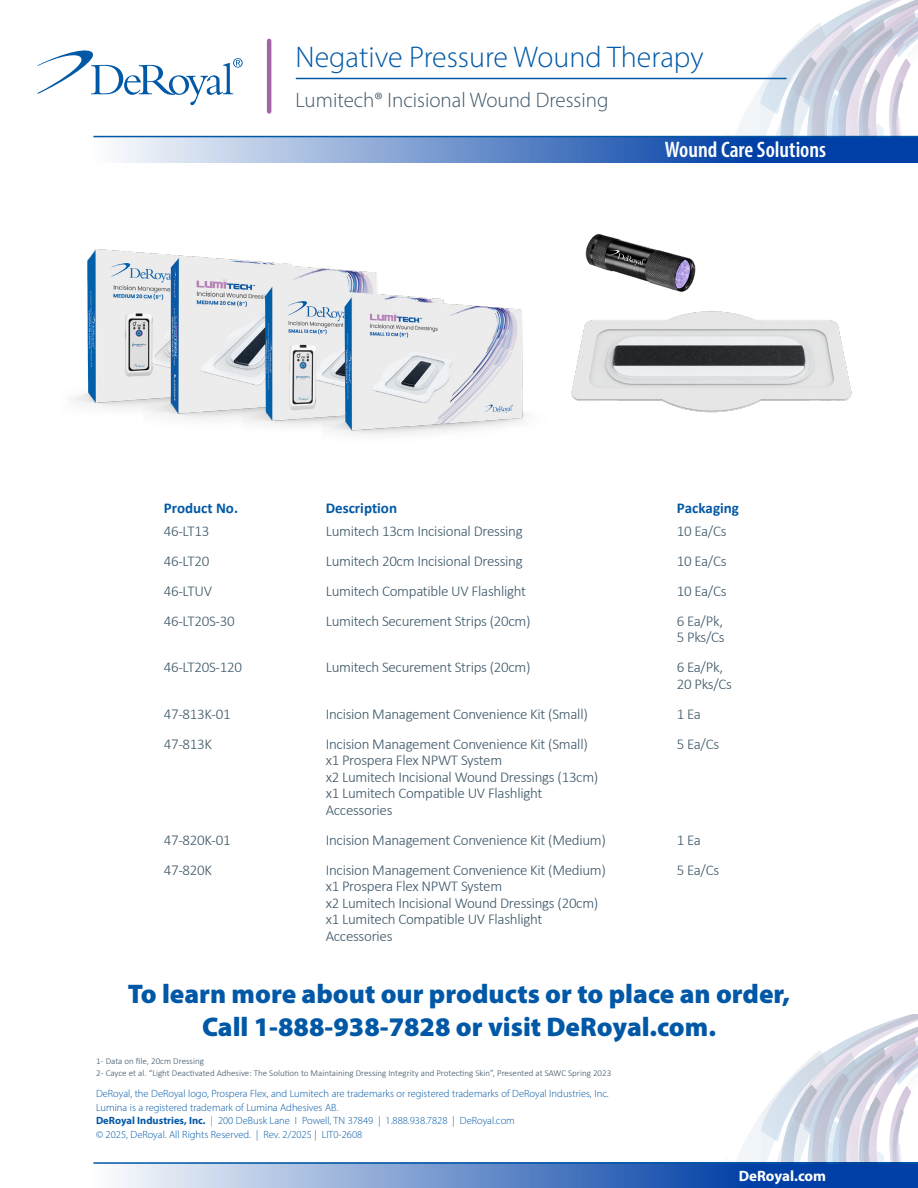
<style>
.page{position:relative;width:918px;height:1188px;background:#fff}
.page>*{position:absolute;margin:0;border:0;box-sizing:border-box;transform-origin:0 0}
.t1{font:300 30px "Myriad Pro";color:#0158a6}
.t2{font:900 27px "Myriad Pro";color:#0158a6}
.t3{font:600 condensed 22.5px "Myriad Pro";color:#fff}
.SubHeader{font:300 21px "Myriad Pro";color:#3b5466}
.SKU_List_5_pos_tight{font:300 15px/16.5px "Calibri";letter-spacing:-.02em;color:#3b5566}
.SKU_Listing_Headers_5_pos_tight{font:700 15px "Calibri";color:#0158a6}
.t4{font:700 15px "Myriad Pro";color:#fff}
._01_Body_text{font:300 10.5px/13.5px "Myriad Pro";color:#0158a6}
.Body_Text{font:300 9px/12px "Calibri";color:#3b5466}
.s1{font-weight:700}
</style>
<div class="page">
<svg style="left:93px;top:137px;width:825px;height:25px;background:#648bc8"></svg>
<hr style="left:93px;top:136px;width:825px;height:1px;background:#0158a6">
<svg style="left:38px;top:50px;width:205px;height:55px"></svg>
<hr style="left:267px;top:41px;width:4px;height:70px;background:#a165a5">
<svg style="left:720px;top:0;width:197px;height:136px"></svg>
<hr style="left:296px;top:78px;width:490px;height:1px;background:#0158a6">
<svg style="left:117px;top:1164px;width:801px;height:24px;background:#6088c7"></svg>
<hr style="left:93px;top:1162px;width:825px;height:2px;background:#0158a6">
<svg style="left:736px;top:1015px;width:182px;height:149px"></svg>
<img style="left:571px;top:311px;width:281px;height:102px">
<img style="left:585px;top:234px;width:111px;height:58px">
<svg style="left:608px;top:250px;width:38px;height:15px"></svg>
<img style="left:73px;top:249px;width:453px;height:186px">
<p class="t1" style="left:296px;top:39px;width:409px">Negative Pressure Wound Therapy</p>
<p class="SubHeader" style="left:296px;top:87px;width:314px">Lumitech® Incisional Wound Dressing</p>
<h3 class="t3" style="left:665px;top:136px;width:163px">Wound Care Solutions</h3>
<p class="SKU_Listing_Headers_5_pos_tight" style="left:164px;top:497px;width:76px">Product No.</p>
<p class="SKU_Listing_Headers_5_pos_tight" style="left:326px;top:497px;width:73px">Description</p>
<p class="SKU_Listing_Headers_5_pos_tight" style="left:677px;top:497px;width:64px">Packaging</p>
<p class="SKU_List_5_pos_tight" style="left:164px;top:522px;width:47px">46-LT13</p>
<p class="SKU_List_5_pos_tight" style="left:326px;top:522px;width:199px">Lumitech 13cm Incisional Dressing</p>
<p class="SKU_List_5_pos_tight" style="left:677px;top:522px;width:51px">10 Ea/Cs</p>
<p class="SKU_List_5_pos_tight" style="left:164px;top:552px;width:47px">46-LT20</p>
<p class="SKU_List_5_pos_tight" style="left:326px;top:552px;width:199px">Lumitech 20cm Incisional Dressing</p>
<p class="SKU_List_5_pos_tight" style="left:677px;top:552px;width:51px">10 Ea/Cs</p>
<p class="SKU_List_5_pos_tight" style="left:164px;top:582px;width:50px">46-LTUV</p>
<p class="SKU_List_5_pos_tight" style="left:326px;top:582px;width:202px">Lumitech Compatible UV Flashlight</p>
<p class="SKU_List_5_pos_tight" style="left:677px;top:582px;width:51px">10 Ea/Cs</p>
<p class="SKU_List_5_pos_tight" style="left:164px;top:612px;width:73px">46-LT20S-30</p>
<p class="SKU_List_5_pos_tight" style="left:326px;top:612px;width:206px">Lumitech Securement Strips (20cm)</p>
<p class="SKU_List_5_pos_tight" style="left:677px;top:612px;width:50px">6 Ea/Pk,<br>5 Pks/Cs</p>
<p class="SKU_List_5_pos_tight" style="left:164px;top:659px;width:80px">46-LT20S-120</p>
<p class="SKU_List_5_pos_tight" style="left:326px;top:659px;width:206px">Lumitech Securement Strips (20cm)</p>
<p class="SKU_List_5_pos_tight" style="left:677px;top:659px;width:57px">6 Ea/Pk,<br>20 Pks/Cs</p>
<p class="SKU_List_5_pos_tight" style="left:164px;top:705px;width:69px">47-813K-01</p>
<p class="SKU_List_5_pos_tight" style="left:326px;top:705px;width:264px">Incision Management Convenience Kit (Small)</p>
<p class="SKU_List_5_pos_tight" style="left:677px;top:705px;width:26px">1 Ea</p>
<p class="SKU_List_5_pos_tight" style="left:164px;top:735px;width:50px">47-813K</p>
<p class="SKU_List_5_pos_tight" style="left:326px;top:735px;width:264px">Incision Management Convenience Kit (Small)</p>
<p class="SKU_List_5_pos_tight" style="left:677px;top:735px;width:44px">5 Ea/Cs</p>
<p class="SKU_List_5_pos_tight" style="left:326px;top:752px;width:178px">x1 Prospera Flex NPWT System</p>
<p class="SKU_List_5_pos_tight" style="left:326px;top:768px;width:274px">x2 Lumitech Incisional Wound Dressings (13cm)</p>
<p class="SKU_List_5_pos_tight" style="left:326px;top:785px;width:218px">x1 Lumitech Compatible UV Flashlight</p>
<p class="SKU_List_5_pos_tight" style="left:326px;top:801px;width:68px">Accessories</p>
<p class="SKU_List_5_pos_tight" style="left:164px;top:831px;width:69px">47-820K-01</p>
<p class="SKU_List_5_pos_tight" style="left:326px;top:831px;width:282px">Incision Management Convenience Kit (Medium)</p>
<p class="SKU_List_5_pos_tight" style="left:677px;top:831px;width:26px">1 Ea</p>
<p class="SKU_List_5_pos_tight" style="left:164px;top:861px;width:50px">47-820K</p>
<p class="SKU_List_5_pos_tight" style="left:326px;top:861px;width:282px">Incision Management Convenience Kit (Medium)</p>
<p class="SKU_List_5_pos_tight" style="left:677px;top:861px;width:44px">5 Ea/Cs</p>
<p class="SKU_List_5_pos_tight" style="left:326px;top:878px;width:178px">x1 Prospera Flex NPWT System</p>
<p class="SKU_List_5_pos_tight" style="left:326px;top:894px;width:274px">x2 Lumitech Incisional Wound Dressings (20cm)</p>
<p class="SKU_List_5_pos_tight" style="left:326px;top:911px;width:218px">x1 Lumitech Compatible UV Flashlight</p>
<p class="SKU_List_5_pos_tight" style="left:326px;top:927px;width:68px">Accessories</p>
<p class="t2" style="left:128px;top:976px;width:664px">To learn more about our products or to place an order,</p>
<p class="t2" style="left:202px;top:1009px;width:515px">Call 1-888-938-7828 or visit DeRoyal.com.</p>
<p class="Body_Text" style="left:96px;top:1055px;width:517px">1 - Data on file, 20cm Dressing<br>2 - Cayce et al. “Light Deactivated Adhesive: The Solution to Maintaining Dressing Integrity and Protecting Skin”, Presented at SAWC Spring 2023</p>
<p class="_01_Body_text" style="left:96px;top:1087px;width:514px">DeRoyal, the DeRoyal logo, Prospera Flex, and Lumitech are trademarks or registered trademarks of DeRoyal Industries, Inc.</p>
<p class="_01_Body_text" style="left:96px;top:1101px;width:244px">Lumina is a registered trademark of Lumina Adhesives AB.</p>
<p class="_01_Body_text" style="left:96px;top:1114px;width:420px"><span class="s1">DeRoyal Industries, Inc.</span> | 200 DeBusk Lane I Powell, TN 37849 | 1.888.938.7828 | DeRoyal.com © 2025, DeRoyal. All Rights Reserved. | Rev. 2/2025 | LIT0-2608</p>
<p class="t4" style="left:739px;top:1166px;width:89px">DeRoyal.com</p>
</div>
